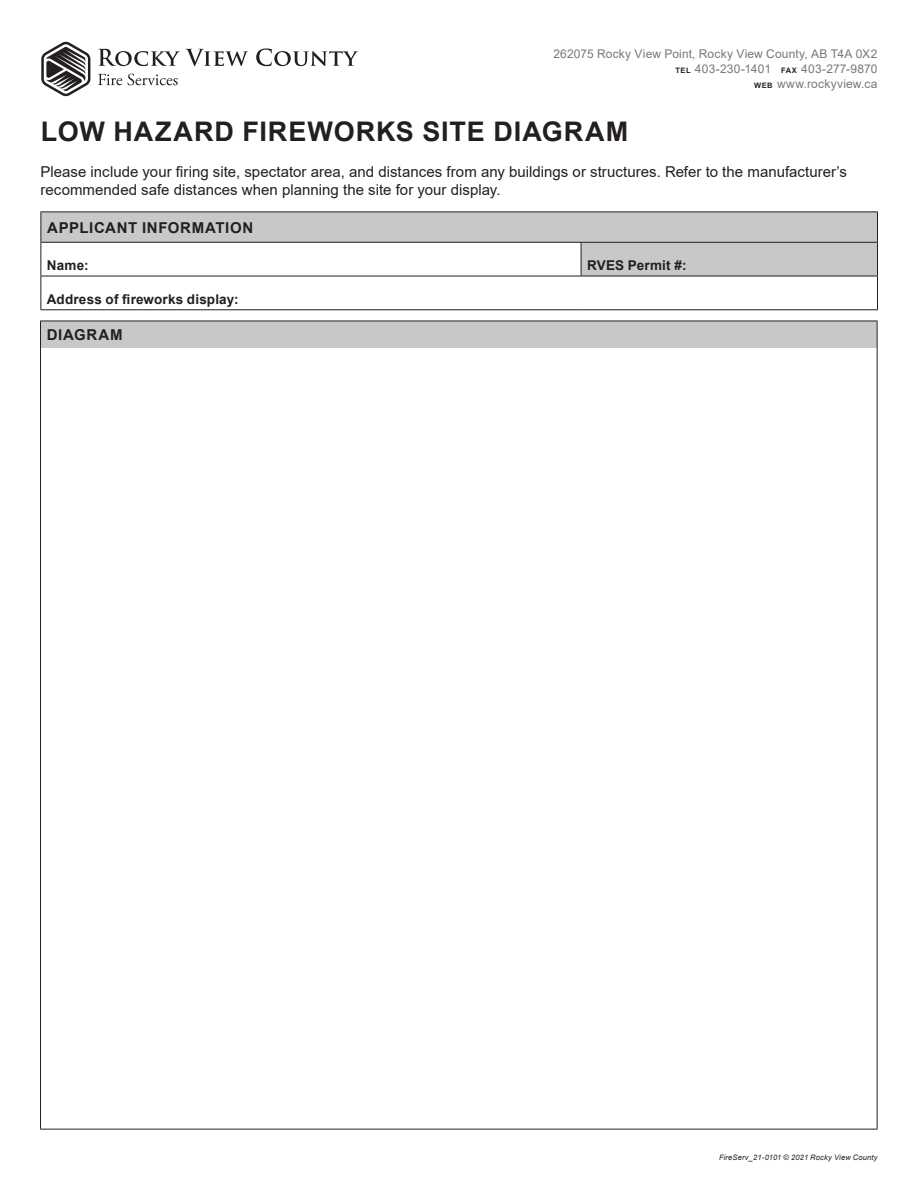
<style>
.page{position:relative;width:918px;height:1188px;background:#fff}
.page>*{position:absolute;margin:0;border:0;box-sizing:border-box;transform-origin:0 0}
.Form_Heading{font:700 27px "Arial";letter-spacing:.035em;color:#231f20}
.Form_Heading-2{font:15px/18px "Arial";color:#231f20}
.Section_Heading{font:700 15px "Arial";letter-spacing:.045em;color:#231f20}
.t1{font:700 13.5px "Arial";letter-spacing:.015em;color:#231f20}
.t2{font:12px/15px "Arial";letter-spacing:.015em;color:#76787b;text-align:right}
.t3{font:italic 7.5px "Arial";letter-spacing:.02em;color:#231f20}
.s1{font-weight:700;font-size:7.5px;color:#231f20}
.s2{font-style:normal}
</style>
<div class="page">
<svg style="left:41px;top:41px;width:50px;height:56px"></svg>
<svg style="left:98px;top:49px;width:150px;height:17px"></svg>
<svg style="left:256px;top:49px;width:102px;height:17px"></svg>
<svg style="left:98px;top:74px;width:80px;height:11px"></svg>
<div style="left:40px;top:321px;width:837px;height:27px;background:#c7c8ca"></div>
<hr style="left:40px;top:321px;width:838px;height:1px;background:#231f20">
<svg style="left:40px;top:321px;width:1px;height:27px"></svg>
<svg style="left:877px;top:321px;width:1px;height:27px"></svg>
<hr style="left:40px;top:348px;width:1px;height:781px;background:#231f20">
<hr style="left:877px;top:348px;width:1px;height:781px;background:#231f20">
<hr style="left:40px;top:1129px;width:838px;height:1px;background:#231f20">
<svg style="left:41px;top:213px;width:836px;height:63px;fill:#c7c8ca"></svg>
<hr style="left:40px;top:212px;width:541px;height:1px;background:#231f20">
<hr style="left:40px;top:212px;width:1px;height:30px;background:#231f20">
<hr style="left:581px;top:212px;width:297px;height:1px;background:#231f20">
<hr style="left:877px;top:212px;width:1px;height:30px;background:#231f20">
<hr style="left:40px;top:242px;width:541px;height:1px;background:#231f20">
<hr style="left:40px;top:243px;width:1px;height:33px;background:#231f20">
<hr style="left:581px;top:242px;width:297px;height:1px;background:#231f20">
<hr style="left:581px;top:243px;width:1px;height:33px;background:#231f20">
<hr style="left:877px;top:243px;width:1px;height:33px;background:#231f20">
<hr style="left:40px;top:276px;width:541px;height:1px;background:#231f20">
<hr style="left:40px;top:276px;width:1px;height:33px;background:#231f20">
<hr style="left:581px;top:276px;width:297px;height:1px;background:#231f20">
<hr style="left:877px;top:276px;width:1px;height:33px;background:#231f20">
<hr style="left:40px;top:309px;width:541px;height:1px;background:#231f20">
<hr style="left:581px;top:309px;width:297px;height:1px;background:#231f20">
<p class="t2" style="left:553px;top:47px;width:326px">262075 Rocky View Point, Rocky View County, AB T4A 0X2<br><span class="s1">TEL</span> 403-230-1401 <span class="s1">FAX</span> 403-277-9870<br><span class="s1">WEB</span> www.rockyview.ca</p>
<p class="Form_Heading" style="left:41px;top:113px;width:589px">LOW HAZARD FIREWORKS SITE DIAGRAM</p>
<p class="Form_Heading-2" style="left:40px;top:163px;width:808px">Please include your firing site, spectator area, and distances from any buildings or structures. Refer to the manufacturer’s recommended safe distances when planning the site for your display.</p>
<p class="Section_Heading" style="left:47px;top:217px;width:208px">APPLICANT INFORMATION</p>
<p class="t1" style="left:47px;top:256px;width:43px">Name:</p>
<p class="t1" style="left:587px;top:256px;width:101px">RVES Permit #:</p>
<p class="t1" style="left:47px;top:290px;width:193px">Address of fireworks display:</p>
<p class="Section_Heading" style="left:47px;top:324px;width:77px">DIAGRAM</p>
<p class="t3" style="left:719px;top:1153px;width:160px">FireServ_21-0101 <span class="s2">©</span> 2021 Rocky View County</p>
</div>
